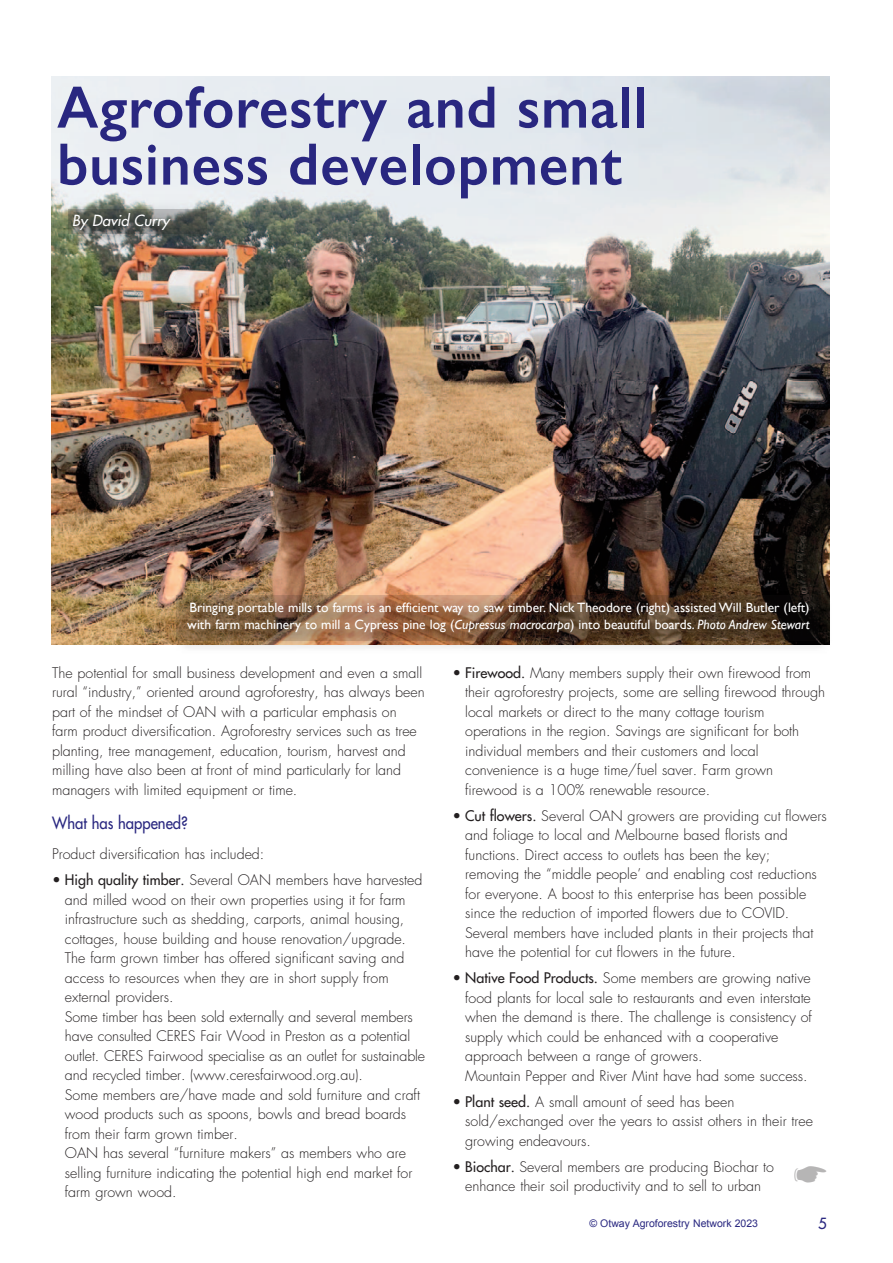
<style>
.page{position:relative;width:893px;height:1263px;background:#fff}
.page>*{position:absolute;margin:0;border:0;box-sizing:border-box;transform-origin:0 0}
.t1{font:600 60px/57px "Gill Sans";letter-spacing:.015em;color:#292780;scale:.95 1}
.t2{font:500 16.5px "Futura Std";color:#292780;scale:.9 1}
.t3{font:italic 500 15px "Futura Std";color:#fff}
.t4{font:500 15px "Futura Std";color:#292780}
.t5{font:300 14.25px/19.5px "Futura Std";color:#231f20}
.t6{font:13.5px "Gill Sans";color:#fff}
.t7{font:10.5px "Arial";color:#292780}
.s1{font-style:italic}
.s2{font-weight:500}
</style>
<div class="page">
<img style="left:51px;top:77px;width:778px;height:568px">
<img style="left:53px;top:195px;width:180px;height:66px">
<div style="left:68px;top:209px;width:138px;height:24px;background:#231f20;opacity:.21"></div>
<img style="left:164px;top:588px;width:666px;height:60px">
<div style="left:176px;top:594px;width:642px;height:46px;background:#231f20;opacity:.15"></div>
<p class="t1" style="left:57px;top:78px;width:623px">Agroforestry and small business development</p>
<p class="t3" style="left:72px;top:212px;width:99px">By David Curry</p>
<p class="t6" style="left:190px;top:600px;width:622px">Bringing portable mills to farms is an efficient way to saw timber. Nick Theodore (right) assisted Will Butler (left)</p>
<p class="t6" style="left:187px;top:616px;width:624px">with farm machinery to mill a Cypress pine log (<span class="s1">Cupressus macrocarpa</span>) into beautiful boards. <span class="s1">Photo Andrew Stewart</span></p>
<p class="t5" style="left:52px;top:664px;width:374px">The potential for small business development and even a small rural “industry,” oriented around agroforestry, has always been part of the mindset of OAN with a particular emphasis on farm product diversification. Agroforestry services such as tree planting, tree management, education, tourism, harvest and milling have also been at front of mind particularly for land managers with limited equipment or time.</p>
<p class="t2" style="left:52px;top:815px;width:152px">What has happened?</p>
<p class="t5" style="left:52px;top:846px;width:214px">Product diversification has included:</p>
<p class="t5" style="left:65px;top:871px;width:359px;text-indent:-13px">• <span class="s2">High quality timber.</span> Several OAN members have harvested and milled wood on their own properties using it for farm infrastructure such as shedding, carports, animal housing, cottages, house building and house renovation/upgrade.<br>The farm grown timber has offered significant saving and access to resources when they are in short supply from external providers.</p>
<p class="t5" style="left:65px;top:1008px;width:362px">Some timber has been sold externally and several members have consulted CERES Fair Wood in Preston as a potential outlet. CERES Fairwood specialise as an outlet for sustainable and recycled timber. (www.ceresfairwood.org.au).</p>
<p class="t5" style="left:65px;top:1086px;width:357px">Some members are/have made and sold furniture and craft wood products such as spoons, bowls and bread boards from their farm grown timber.</p>
<p class="t5" style="left:65px;top:1144px;width:349px">OAN has several “furniture makers” as members who are selling furniture indicating the potential high end market for farm grown wood.</p>
<p class="t5" style="left:465px;top:664px;width:361px;text-indent:-13px">• <span class="s2">Firewood.</span> Many members supply their own firewood from their agroforestry projects, some are selling firewood through local markets or direct to the many cottage tourism operations in the region. Savings are significant for both individual members and their customers and local convenience is a huge time/fuel saver. Farm grown firewood is a 100% renewable resource.</p>
<p class="t5" style="left:465px;top:807px;width:363px;text-indent:-13px">• <span class="s2">Cut flowers.</span> Several OAN growers are providing cut flowers and foliage to local and Melbourne based florists and functions. Direct access to outlets has been the key; removing the “middle people’ and enabling cost reductions for everyone. A boost to this enterprise has been possible since the reduction of imported flowers due to COVID.</p>
<p class="t5" style="left:465px;top:924px;width:350px">Several members have included plants in their projects that have the potential for cut flowers in the future.</p>
<p class="t5" style="left:465px;top:969px;width:348px;text-indent:-13px">• <span class="s2">Native Food Products.</span> Some members are growing native food plants for local sale to restaurants and even interstate when the demand is there. The challenge is consistency of supply which could be enhanced with a cooperative approach between a range of growers.</p>
<p class="t5" style="left:465px;top:1067px;width:344px">Mountain Pepper and River Mint have had some success.</p>
<p class="t5" style="left:465px;top:1093px;width:349px;text-indent:-13px">• <span class="s2">Plant seed.</span> A small amount of seed has been sold/exchanged over the years to assist others in their tree growing endeavours.</p>
<p class="t5" style="left:452px;top:1158px;width:323px;text-align:center">• <span class="s2">Biochar.</span> Several members are producing Biochar to enhance their soil productivity and to sell to urban</p>
<p class="t7" style="left:589px;top:1218px;width:170px">© Otway Agroforestry Network 2023</p>
<p class="t4" style="left:818px;top:1216px;width:10px">5</p>
</div>
